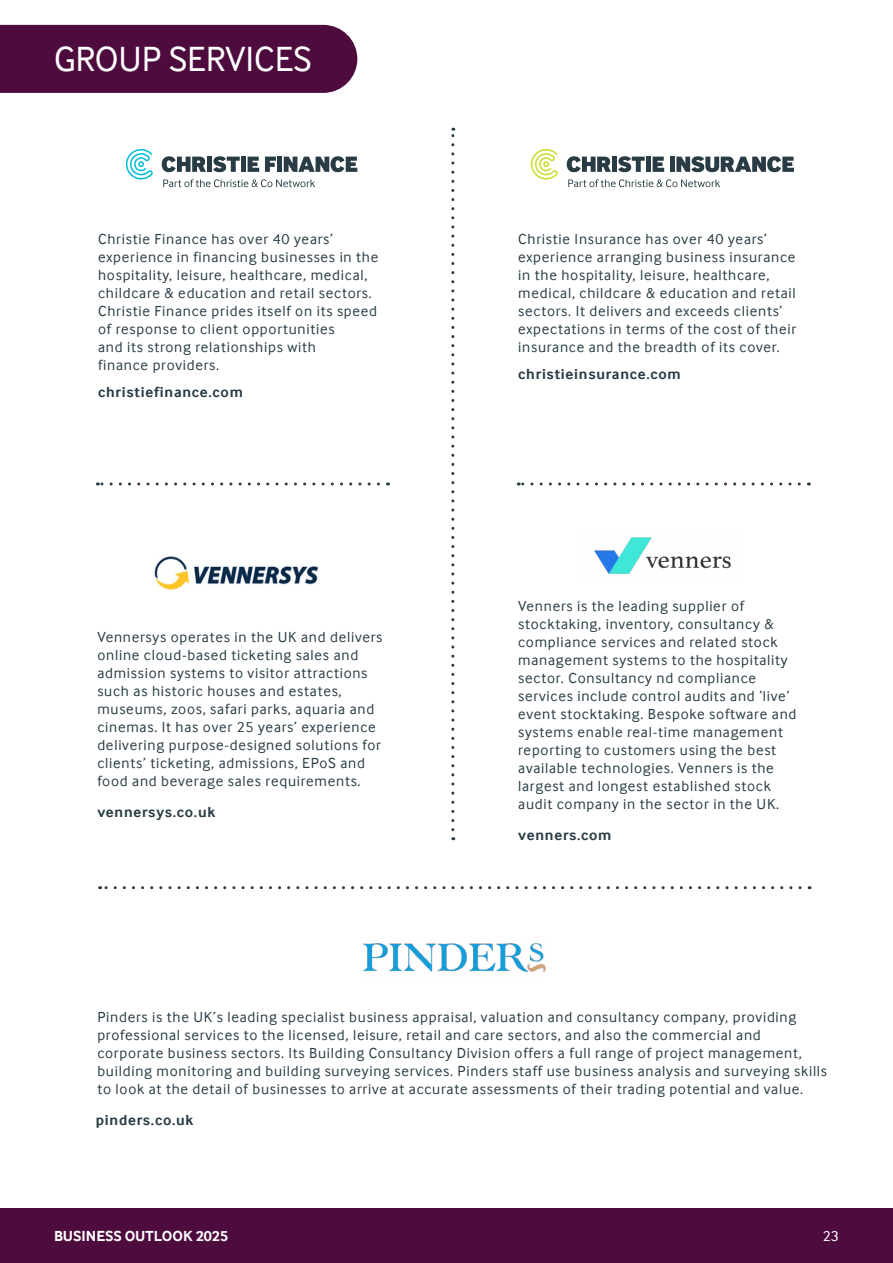
<style>
.page{position:relative;width:893px;height:1263px;background:#fff}
.page>*{position:absolute;margin:0;border:0;box-sizing:border-box;transform-origin:0 0}
.t1{font:36px "Inter Face";color:#fff}
.t2{font:15px/18px "Inter Face";letter-spacing:.05em;color:#293c45}
.t3{font:700 15px "Inter Face";letter-spacing:.05em;color:#293c45}
.t4{font:700 15px "Inter Face";color:#fff}
.t5{font:15px "Inter Face";color:#fff}
</style>
<div class="page">
<div style="left:0;top:1208px;width:893px;height:55px;background:#4e0b3e"></div>
<svg style="left:126px;top:149px;width:27px;height:30px"></svg>
<svg style="left:162px;top:156px;width:44px;height:16px"></svg>
<div style="left:207px;top:157px;width:5px;height:15px;background:#293c45"></div>
<svg style="left:213px;top:156px;width:27px;height:16px"></svg>
<div style="left:241px;top:157px;width:5px;height:15px;background:#293c45"></div>
<svg style="left:248px;top:157px;width:11px;height:15px"></svg>
<div style="left:277px;top:157px;width:5px;height:15px;background:#293c45"></div>
<svg style="left:265px;top:157px;width:11px;height:15px"></svg>
<svg style="left:284px;top:156px;width:73px;height:16px"></svg>
<svg style="left:163px;top:179px;width:152px;height:8px"></svg>
<svg style="left:531px;top:149px;width:27px;height:30px"></svg>
<svg style="left:567px;top:156px;width:44px;height:16px"></svg>
<div style="left:612px;top:157px;width:5px;height:15px;background:#293c45"></div>
<svg style="left:618px;top:156px;width:27px;height:16px"></svg>
<div style="left:646px;top:157px;width:5px;height:15px;background:#293c45"></div>
<svg style="left:653px;top:157px;width:11px;height:15px"></svg>
<svg style="left:676px;top:156px;width:118px;height:16px"></svg>
<div style="left:670px;top:157px;width:5px;height:15px;background:#293c45"></div>
<svg style="left:568px;top:179px;width:152px;height:8px"></svg>
<img style="left:594px;top:537px;width:137px;height:37px">
<img style="left:363px;top:943px;width:183px;height:29px">
<img style="left:153px;top:556px;width:166px;height:34px">
<svg style="left:451px;top:128px;width:3px;height:702px"></svg>
<svg style="left:97px;top:482px;width:281px;height:3px"></svg>
<svg style="left:518px;top:482px;width:281px;height:3px"></svg>
<svg style="left:100px;top:886px;width:700px;height:3px"></svg>
<div style="left:0;top:25px;width:357px;height:68px;background:#4e0b3e"></div>
<h1 class="t1" style="left:54px;top:39px;width:259px">GROUP SERVICES</h1>
<p class="t2" style="left:98px;top:229px;width:282px">Christie Finance has over 40 years’ experience in financing businesses in the hospitality, leisure, healthcare, medical, childcare &amp; education and retail sectors.<br>Christie Finance prides itself on its speed of response to client opportunities<br>and its strong relationships with<br>finance providers.</p>
<p class="t3" style="left:98px;top:383px;width:146px">christiefinance.com</p>
<p class="t2" style="left:97px;top:628px;width:286px">Vennersys operates in the UK and delivers online cloud-based ticketing sales and admission systems to visitor attractions such as historic houses and estates, museums, zoos, safari parks, aquaria and cinemas. It has over 25 years’ experience delivering purpose-designed solutions for clients’ ticketing, admissions, EPoS and food and beverage sales requirements.</p>
<p class="t3" style="left:97px;top:803px;width:119px">vennersys.co.uk</p>
<p class="t2" style="left:518px;top:229px;width:280px">Christie Insurance has over 40 years’ experience arranging business insurance in the hospitality, leisure, healthcare, medical, childcare &amp; education and retail sectors. It delivers and exceeds clients’ expectations in terms of the cost of their insurance and the breadth of its cover.</p>
<p class="t3" style="left:518px;top:365px;width:164px">christieinsurance.com</p>
<p class="t2" style="left:518px;top:597px;width:280px">Venners is the leading supplier of stocktaking, inventory, consultancy &amp; compliance services and related stock management systems to the hospitality sector. Consultancy nd compliance services include control audits and ‘live’ event stocktaking. Bespoke software and systems enable real-time management reporting to customers using the best available technologies. Venners is the largest and longest established stock audit company in the sector in the UK.</p>
<p class="t3" style="left:518px;top:826px;width:95px">venners.com</p>
<p class="t2" style="left:97px;top:1008px;width:731px">Pinders is the UK’s leading specialist business appraisal, valuation and consultancy company, providing professional services to the licensed, leisure, retail and care sectors, and also the commercial and corporate business sectors. Its Building Consultancy Division offers a full range of project management, building monitoring and building surveying services. Pinders staff use business analysis and surveying skills to look at the detail of businesses to arrive at accurate assessments of their trading potential and value.</p>
<p class="t3" style="left:96px;top:1111px;width:99px">pinders.co.uk</p>
<p class="t4" style="left:54px;top:1227px;width:176px">BUSINESS OUTLOOK 2025</p>
<p class="t5" style="left:823px;top:1227px;width:18px">23</p>
</div>
